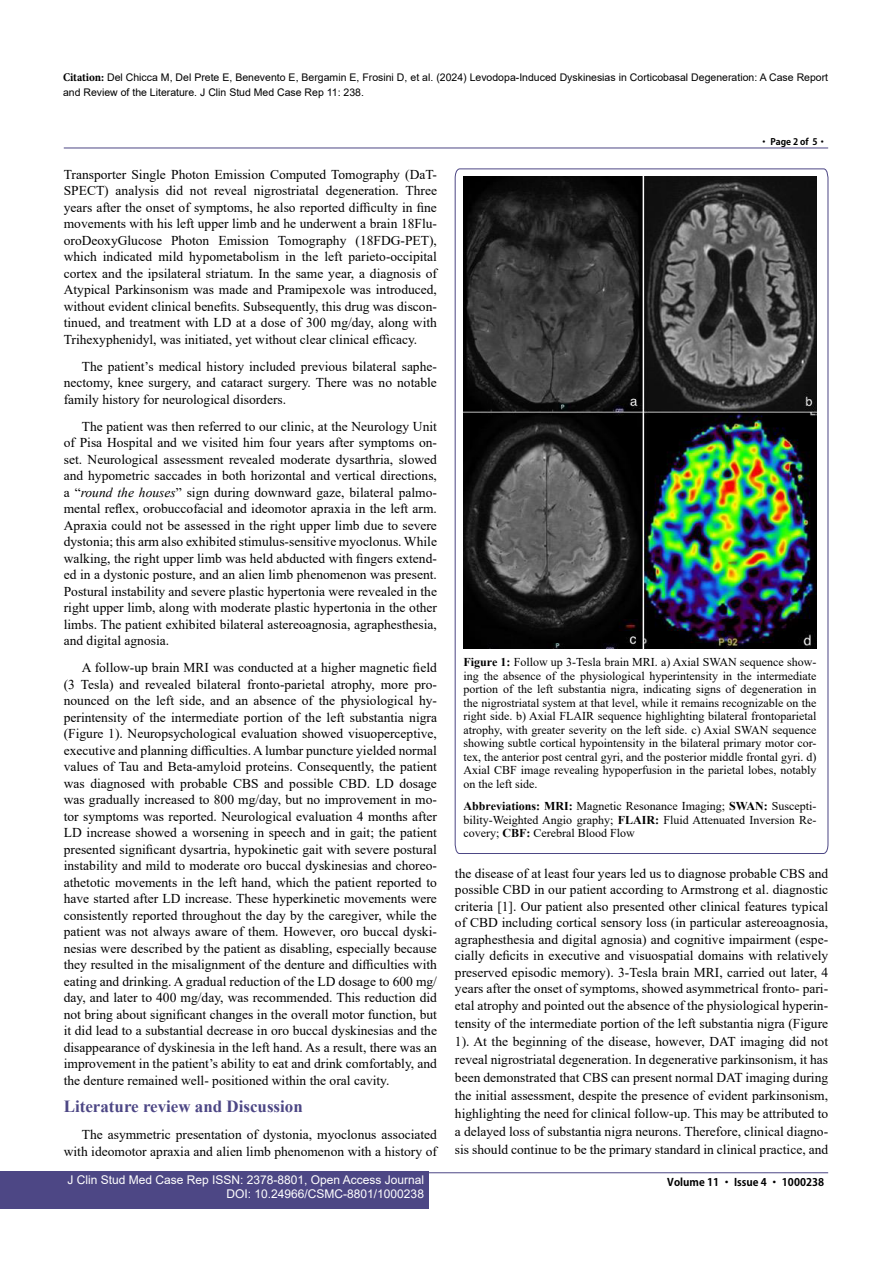
<style>
.page{position:relative;width:893px;height:1263px;background:#fff}
.page>*{position:absolute;margin:0;border:0;box-sizing:border-box;transform-origin:0 0}
.t1{font:700 16.95px "Times New Roman";color:#4d4785}
.t2{font:13.5px/16.5px "Times New Roman";color:#000;text-align:justify}
.t3{font:12px/13.5px "Times New Roman";color:#000;text-align:justify}
.t4{font:12px/14.2px "Arial";color:#fff;text-align:right}
.t5{font:10.5px/15px "Arial";color:#000}
.t6{font:700 10.5px "Adobe Gothic Std";color:#000}
.t7{font:700 9px "Adobe Gothic Std";color:#000}
.s1{font-family:"Minion Pro";font-weight:700;font-stretch:condensed;font-size:12px}
.s2{font-style:italic}
.s3{font-weight:700}
</style>
<div class="page">
<hr style="left:64px;top:148px;width:764px;height:1px;background:#4d4785">
<hr style="left:64px;top:1172px;width:764px;height:1px;background:#4d4785">
<div style="left:0;top:1171px;width:428px;height:38px;background:#4d4785"></div>
<svg style="left:455px;top:168px;width:373px;height:686px"></svg>
<img style="left:464px;top:177px;width:352px;height:471px">
<p class="t5" style="left:63px;top:69px;width:767px"><span class="s1">Citation:</span> Del Chicca M, Del Prete E, Benevento E, Bergamin E, Frosini D, et al. (2024) Levodopa-Induced Dyskinesias in Corticobasal Degeneration: A Case Report and Review of the Literature. J Clin Stud Med Case Rep 11: 238.</p>
<p class="t7" style="left:759px;top:136px;width:69px">• Page 2 of 5•</p>
<p class="t2" style="left:64px;top:166px;width:375px">Transporter Single Photon Emission Computed Tomography (DaT-SPECT) analysis did not reveal nigrostriatal degeneration. Three years after the onset of symptoms, he also reported difficulty in fine movements with his left upper limb and he underwent a brain 18Flu&shy;oroDeoxyGlucose Photon Emission Tomography (18FDG-PET), which indicated mild hypometabolism in the left parieto-occipital cortex and the ipsilateral striatum. In the same year, a diagnosis of Atypical Parkinsonism was made and Pramipexole was introduced, without evident clinical benefits. Subsequently, this drug was discon&shy;tinued, and treatment with LD at a dose of 300 mg/day, along with Trihexyphenidyl, was initiated, yet without clear clinical efficacy.</p>
<p class="t2" style="left:64px;top:358px;width:375px;text-indent:18px">The patient’s medical history included previous bilateral saphe&shy;nectomy, knee surgery, and cataract surgery. There was no notable family history for neurological disorders.</p>
<p class="t2" style="left:64px;top:418px;width:375px;text-indent:18px">The patient was then referred to our clinic, at the Neurology Unit of Pisa Hospital and we visited him four years after symptoms on&shy;set. Neurological assessment revealed moderate dysarthria, slowed and hypometric saccades in both horizontal and vertical directions, a “<span class="s2">round the houses</span>” sign during downward gaze, bilateral palmo&shy;mental reflex, orobuccofacial and ideomotor apraxia in the left arm.<br>Apraxia could not be assessed in the right upper limb due to severe dystonia; this arm also exhibited stimulus-sensitive myoclonus. While walking, the right upper limb was held abducted with fingers extend&shy;ed in a dystonic posture, and an alien limb phenomenon was present.<br>Postural instability and severe plastic hypertonia were revealed in the right upper limb, along with moderate plastic hypertonia in the other limbs. The patient exhibited bilateral astereoagnosia, agraphesthesia, and digital agnosia.</p>
<p class="t2" style="left:64px;top:659px;width:375px;text-indent:18px">A follow-up brain MRI was conducted at a higher magnetic field (3 Tesla) and revealed bilateral fronto-parietal atrophy, more pro&shy;nounced on the left side, and an absence of the physiological hy&shy;perintensity of the intermediate portion of the left substantia nigra (Figure 1). Neuropsychological evaluation showed visuoperceptive, executive and planning difficulties. A lumbar puncture yielded normal values of Tau and Beta-amyloid proteins. Consequently, the patient was diagnosed with probable CBS and possible CBD. LD dosage was gradually increased to 800 mg/day, but no improvement in mo&shy;tor symptoms was reported. Neurological evaluation 4 months after LD increase showed a worsening in speech and in gait; the patient presented significant dysartria, hypokinetic gait with severe postural instability and mild to moderate oro buccal dyskinesias and choreo&shy;athetotic movements in the left hand, which the patient reported to have started after LD increase. These hyperkinetic movements were consistently reported throughout the day by the caregiver, while the patient was not always aware of them. However, oro buccal dyski&shy;nesias were described by the patient as disabling, especially because they resulted in the misalignment of the denture and difficulties with eating and drinking. A gradual reduction of the LD dosage to 600 mg/ day, and later to 400 mg/day, was recommended. This reduction did not bring about significant changes in the overall motor function, but it did lead to a substantial decrease in oro buccal dyskinesias and the disappearance of dyskinesia in the left hand. As a result, there was an improvement in the patient’s ability to eat and drink comfortably, and the denture remained well- positioned within the oral cavity.</p>
<p class="t1" style="left:64px;top:1094px;width:241px">Literature review and Discussion</p>
<p class="t2" style="left:64px;top:1126px;width:375px;text-align:right">The asymmetric presentation of dystonia, myoclonus associated with ideomotor apraxia and alien limb phenomenon with a history of</p>
<p class="t3" style="left:464px;top:655px;width:354px"><span class="s3">Figure 1:</span> Follow up 3-Tesla brain MRI. a) Axial SWAN sequence show&shy;ing the absence of the physiological hyperintensity in the intermediate portion of the left substantia nigra, indicating signs of degeneration in the nigrostriatal system at that level, while it remains recognizable on the right side. b) Axial FLAIR sequence highlighting bilateral frontoparietal atrophy, with greater severity on the left side. c) Axial SWAN sequence showing subtle cortical hypointensity in the bilateral primary motor cor&shy;tex, the anterior post central gyri, and the posterior middle frontal gyri. d)<br>Axial CBF image revealing hypoperfusion in the parietal lobes, notably on the left side.</p>
<p class="t3" style="left:464px;top:799px;width:354px"><span class="s3">Abbreviations: MRI:</span> Magnetic Resonance Imaging; <span class="s3">SWAN:</span> Suscepti&shy;bility-Weighted Angio graphy; <span class="s3">FLAIR:</span> Fluid Attenuated Inversion Re&shy;covery; <span class="s3">CBF:</span> Cerebral Blood Flow</p>
<p class="t2" style="left:455px;top:865px;width:375px">the disease of at least four years led us to diagnose probable CBS and possible CBD in our patient according to Armstrong et al. diagnostic criteria [1]. Our patient also presented other clinical features typical of CBD including cortical sensory loss (in particular astereoagnosia, agraphesthesia and digital agnosia) and cognitive impairment (espe&shy;cially deficits in executive and visuospatial domains with relatively preserved episodic memory). 3-Tesla brain MRI, carried out later, 4 years after the onset of symptoms, showed asymmetrical fronto- pari&shy;etal atrophy and pointed out the absence of the physiological hyperin-</p>
<p class="t2" style="left:455px;top:1014px;width:375px;line-height:18px">tensity of the intermediate portion of the left substantia nigra (Figure 1). At the beginning of the disease, however, DAT imaging did not reveal nigrostriatal degeneration. In degenerative parkinsonism, it has been demonstrated that CBS can present normal DAT imaging during the initial assessment, despite the presence of evident parkinsonism, highlighting the need for clinical follow-up. This may be attributed to a delayed loss of substantia nigra neurons. Therefore, clinical diagno&shy;sis should continue to be the primary standard in clinical practice, and</p>
<p class="t4" style="left:68px;top:1172px;width:358px">J Clin Stud Med Case Rep ISSN: 2378-8801, Open Access Journal<br>DOI: 10.24966/CSMC-8801/1000238</p>
<p class="t6" style="left:667px;top:1175px;width:158px">Volume 11 • Issue 4 • 1000238</p>
</div>
